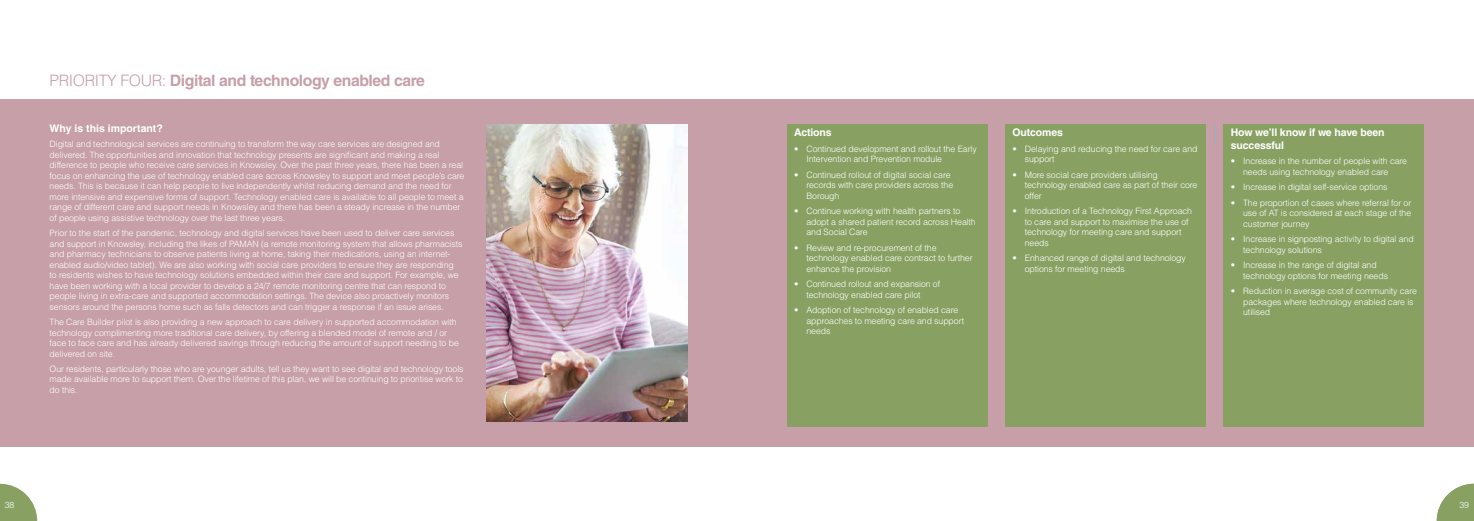
<style>
.page{position:relative;width:1474px;height:521px;background:#fff}
.page>*{position:absolute;margin:0;border:0;box-sizing:border-box;transform-origin:0 0}
.t1{font:700 15.75px "Helvetica LT Std";letter-spacing:-.025em;color:#c69fa8}
.t2{font:700 10.5px/12.6px "Helvetica LT Std";letter-spacing:-.01em;color:#fff}
.t3{font:300 8.75px/10.5px "Helvetica LT Std";letter-spacing:-.01em;color:#fff}
.s1{font-weight:300}
</style>
<div class="page">
<div style="left:0;top:99px;width:737px;height:347px;background:#c69fa8"></div>
<svg style="left:0;top:484px;width:37px;height:37px"></svg>
<div style="left:737px;top:99px;width:736px;height:347px;background:#c69fa8"></div>
<svg style="left:1436px;top:484px;width:37px;height:37px"></svg>
<svg style="left:1214px;top:124px;width:1px;height:21px"></svg>
<div style="left:786px;top:124px;width:201px;height:303px;background:#88a163"></div>
<div style="left:1005px;top:124px;width:200px;height:303px;background:#88a163"></div>
<div style="left:1223px;top:124px;width:201px;height:303px;background:#88a163"></div>
<img style="left:486px;top:124px;width:201px;height:298px">
<h1 class="t1" style="left:50px;top:71px;width:377px"><span class="s1">PRIORITY FOUR:</span> Digital and technology enabled care</h1>
<p class="t2" style="left:50px;top:121px;width:115px">Why is this important?</p>
<p class="t3" style="left:50px;top:139px;width:416px">Digital and technological services are continuing to transform the way care services are designed and delivered. The opportunities and innovation that technology presents are significant and making a real difference to people who receive care services in Knowsley. Over the past three years, there has been a real focus on enhancing the use of technology enabled care across Knowsley to support and meet people’s care needs. This is because it can help people to live independently whilst reducing demand and the need for more intensive and expensive forms of support. Technology enabled care is available to all people to meet a range of different care and support needs in Knowsley and there has been a steady increase in the number of people using assistive technology over the last three years.</p>
<p class="t3" style="left:50px;top:228px;width:414px">Prior to the start of the pandemic, technology and digital services have been used to deliver care services and support in Knowsley, including the likes of PAMAN (a remote monitoring system that allows pharmacists and pharmacy technicians to observe patients living at home, taking their medications, using an internet&shy;enabled audio/video tablet). We are also working with social care providers to ensure they are responding to residents wishes to have technology solutions embedded within their care and support. For example, we have been working with a local provider to develop a 24/7 remote monitoring centre that can respond to people living in extra-care and supported accommodation settings. The device also proactively monitors sensors around the persons home such as falls detectors and can trigger a response if an issue arises.</p>
<p class="t3" style="left:50px;top:316px;width:411px">The Care Builder pilot is also providing a new approach to care delivery in supported accommodation with technology complimenting more traditional care delivery, by offering a blended model of remote and / or face to face care and has already delivered savings through reducing the amount of support needing to be delivered on site.</p>
<p class="t3" style="left:50px;top:363px;width:415px;text-align:justify">Our residents, particularly those who are younger adults, tell us they want to see digital and technology tools made available more to support them. Over the lifetime of this plan, we will be continuing to prioritise work to do this.</p>
<p class="t2" style="left:794px;top:126px;width:39px">Actions</p>
<p class="t3" style="left:806px;top:143px;width:172px;text-indent:-12px">• Continued development and rollout the Early<br>Intervention and Prevention module</p>
<p class="t3" style="left:806px;top:169px;width:148px;text-indent:-12px">• Continued rollout of digital social care records with care providers across the<br>Borough</p>
<p class="t3" style="left:806px;top:206px;width:171px;text-indent:-12px">• Continue working with health partners to adopt a shared patient record across Health and Social Care</p>
<p class="t3" style="left:806px;top:242px;width:168px;text-indent:-12px">• Review and re-procurement of the technology enabled care contract to further enhance the provision</p>
<p class="t3" style="left:806px;top:279px;width:135px;text-indent:-12px">• Continued rollout and expansion of technology enabled care pilot</p>
<p class="t3" style="left:806px;top:305px;width:159px;text-indent:-12px">• Adoption of technology of enabled care approaches to meeting care and support needs</p>
<p class="t2" style="left:1012px;top:126px;width:52px">Outcomes</p>
<p class="t3" style="left:1024px;top:143px;width:174px;text-indent:-12px">• Delaying and reducing the need for care and support</p>
<p class="t3" style="left:1024px;top:169px;width:174px;text-indent:-12px">• More social care providers utilising technology enabled care as part of their core offer</p>
<p class="t3" style="left:1024px;top:206px;width:169px;text-indent:-12px">• Introduction of a Technology First Approach to care and support to maximise the use of technology for meeting care and support needs</p>
<p class="t3" style="left:1024px;top:253px;width:162px;text-indent:-12px">• Enhanced range of digital and technology options for meeting needs</p>
<p class="t2" style="left:1230px;top:126px;width:155px">How we’ll know if we have been successful</p>
<p class="t3" style="left:1243px;top:156px;width:165px;text-indent:-12px">• Increase in the number of people with care needs using technology enabled care</p>
<p class="t3" style="left:1230px;top:182px;width:158px">• Increase in digital self-service options</p>
<p class="t3" style="left:1243px;top:197px;width:169px;text-align:justify;text-indent:-12px">• The proportion of cases where referral for or use of AT is considered at each stage of the customer journey</p>
<p class="t3" style="left:1243px;top:234px;width:172px;text-indent:-12px">• Increase in signposting activity to digital and technology solutions</p>
<p class="t3" style="left:1243px;top:260px;width:146px;text-indent:-12px">• Increase in the range of digital and technology options for meeting needs</p>
<p class="t3" style="left:1243px;top:286px;width:175px;text-indent:-12px">• Reduction in average cost of community care packages where technology enabled care is utilised</p>
<p class="t3" style="left:5px;top:499px;width:11px">38</p>
<p class="t3" style="left:1459px;top:499px;width:11px">39</p>
</div>
